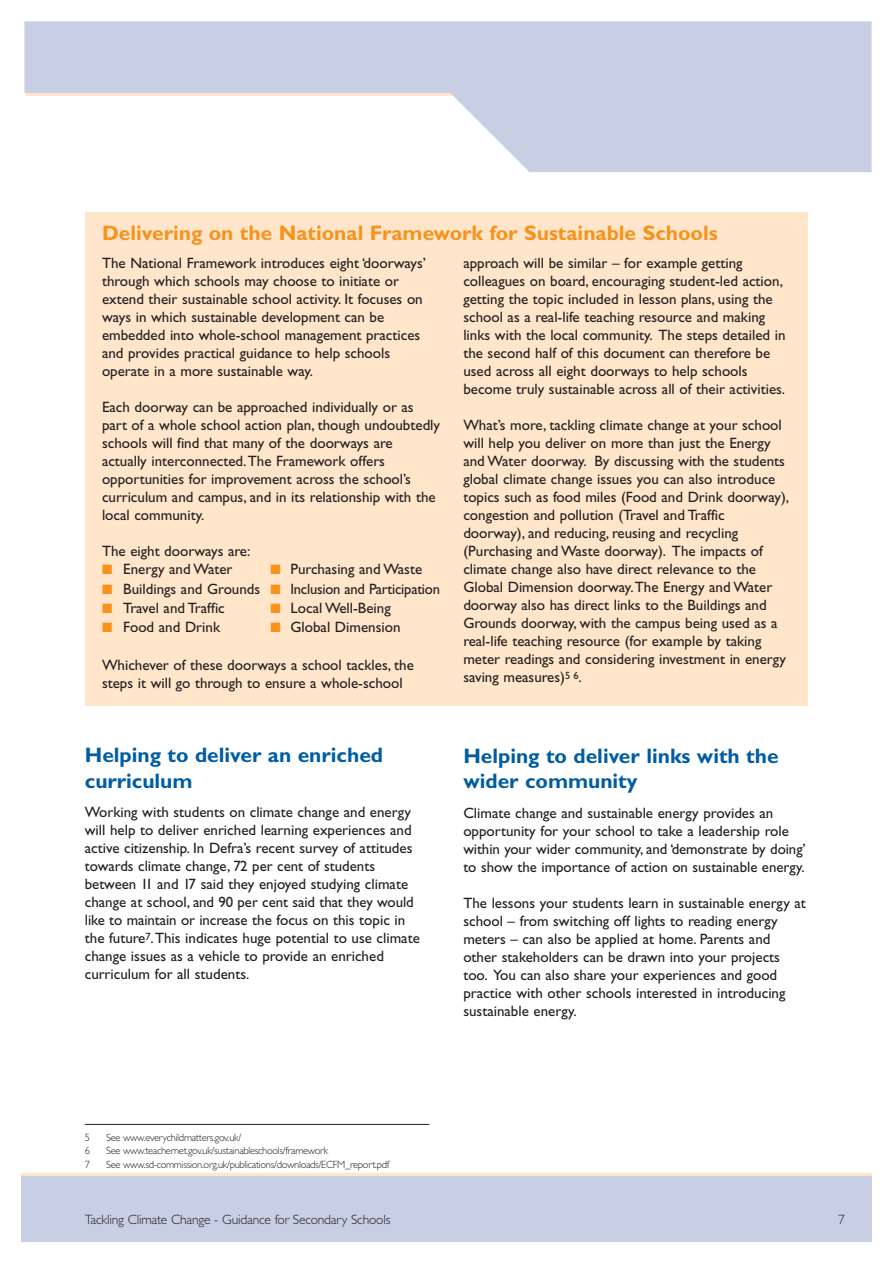
<style>
.page{position:relative;width:893px;height:1263px;background:#fff}
.page>*{position:absolute;margin:0;border:0;box-sizing:border-box;transform-origin:0 0}
.t1{font:700 21px/25.2px "Gill Sans";color:#005da3}
.t2{font:700 21px "Gill Sans";color:#f7931d}
.t3{font:15px/18px "Gill Sans";color:#231f20}
.t4{font:300 13.5px "Gill Sans";letter-spacing:-.015em;color:#231f20}
.t5{font:300 10.5px "Gill Sans";letter-spacing:-.03em;color:#231f20}
.s1{color:#f7931d}
</style>
<div class="page">
<svg style="left:24px;top:21px;width:847px;height:151px;fill:#c8cfe5"></svg>
<hr style="left:21px;top:1173px;width:850px;height:4px;background:#ffe5ca">
<div style="left:21px;top:1176px;width:850px;height:66px;background:#c8cfe5"></div>
<div style="left:85px;top:213px;width:723px;height:493px;background:#ffe5ca"></div>
<hr style="left:85px;top:1124px;width:344px;height:1px;background:#231f20">
<h1 class="t2" style="left:102px;top:225px;width:617px">Delivering on the National Framework for Sustainable Schools</h1>
<p class="t3" style="left:102px;top:256px;width:326px">The National Framework introduces eight ‘doorways’ through which schools may choose to initiate or extend their sustainable school activity. It focuses on ways in which sustainable development can be embedded into whole-school management practices and provides practical guidance to help schools operate in a more sustainable way.</p>
<p class="t3" style="left:102px;top:400px;width:339px">Each doorway can be approached individually or as part of a whole school action plan, though undoubtedly schools will find that many of the doorways are actually interconnected.The Framework offers opportunities for improvement across the school’s curriculum and campus, and in its relationship with the local community.</p>
<p class="t3" style="left:102px;top:544px;width:150px">The eight doorways are:</p>
<p class="t3" style="left:102px;top:562px;width:132px"><span class="s1">■</span> Energy and Water</p>
<p class="t3" style="left:270px;top:562px;width:153px"><span class="s1">■</span> Purchasing and Waste</p>
<p class="t3" style="left:102px;top:581px;width:339px"><span class="s1">■</span> Buildings and Grounds <span class="s1">■</span> Inclusion and Participation</p>
<p class="t3" style="left:102px;top:600px;width:124px"><span class="s1">■</span> Travel and Traffic</p>
<p class="t3" style="left:270px;top:600px;width:122px"><span class="s1">■</span> Local Well-Being</p>
<p class="t3" style="left:102px;top:620px;width:120px"><span class="s1">■</span> Food and Drink</p>
<p class="t3" style="left:270px;top:620px;width:132px"><span class="s1">■</span> Global Dimension</p>
<p class="t3" style="left:102px;top:657px;width:313px">Whichever of these doorways a school tackles, the steps it will go through to ensure a whole-school</p>
<p class="t3" style="left:463px;top:256px;width:324px">approach will be similar – for example getting colleagues on board, encouraging student-led action, getting the topic included in lesson plans, using the school as a real-life teaching resource and making links with the local community. The steps detailed in the second half of this document can therefore be used across all eight doorways to help schools become truly sustainable across all of their activities.</p>
<p class="t3" style="left:463px;top:418px;width:327px">What’s more, tackling climate change at your school will help you deliver on more than just the Energy and Water doorway. By discussing with the students global climate change issues you can also introduce topics such as food miles (Food and Drink doorway), congestion and pollution (Travel and Traffic doorway), and reducing, reusing and recycling (Purchasing and Waste doorway). The impacts of climate change also have direct relevance to the Global Dimension doorway.The Energy and Water doorway also has direct links to the Buildings and Grounds doorway, with the campus being used as a real-life teaching resource (for example by taking meter readings and considering investment in energy saving measures)<sup>5</sup> <sup>6</sup>.</p>
<h1 class="t1" style="left:85px;top:745px;width:300px">Helping to deliver an enriched curriculum</h1>
<p class="t3" style="left:85px;top:805px;width:336px">Working with students on climate change and energy will help to deliver enriched learning experiences and active citizenship. In Defra’s recent survey of attitudes towards climate change, 72 per cent of students between 11 and 17 said they enjoyed studying climate change at school, and 90 per cent said that they would like to maintain or increase the focus on this topic in the future<sup>7</sup>.This indicates huge potential to use climate change issues as a vehicle to provide an enriched curriculum for all students.</p>
<h1 class="t1" style="left:463px;top:745px;width:317px">Helping to deliver links with the wider community</h1>
<p class="t3" style="left:463px;top:805px;width:344px">Climate change and sustainable energy provides an opportunity for your school to take a leadership role within your wider community, and ‘demonstrate by doing’ to show the importance of action on sustainable energy.</p>
<p class="t3" style="left:463px;top:895px;width:344px">The lessons your students learn in sustainable energy at school – from switching off lights to reading energy meters – can also be applied at home. Parents and other stakeholders can be drawn into your projects too. You can also share your experiences and good practice with other schools interested in introducing sustainable energy.</p>
<p class="t5" style="left:85px;top:1134px;width:7px">5</p>
<p class="t5" style="left:106px;top:1134px;width:137px">See www.everychildmatters.gov.uk/</p>
<p class="t5" style="left:85px;top:1147px;width:7px">6</p>
<p class="t5" style="left:106px;top:1147px;width:224px">See www.teachernet.gov.uk/sustainableschools/framework</p>
<p class="t5" style="left:85px;top:1161px;width:7px">7</p>
<p class="t5" style="left:106px;top:1161px;width:285px">See www.sd-commission.org.uk/publications/downloads/ECFM_report.pdf</p>
<p class="t4" style="left:85px;top:1214px;width:307px">Tackling Climate Change - Guidance for Secondary Schools</p>
<p class="t4" style="left:838px;top:1214px;width:8px">7</p>
</div>
